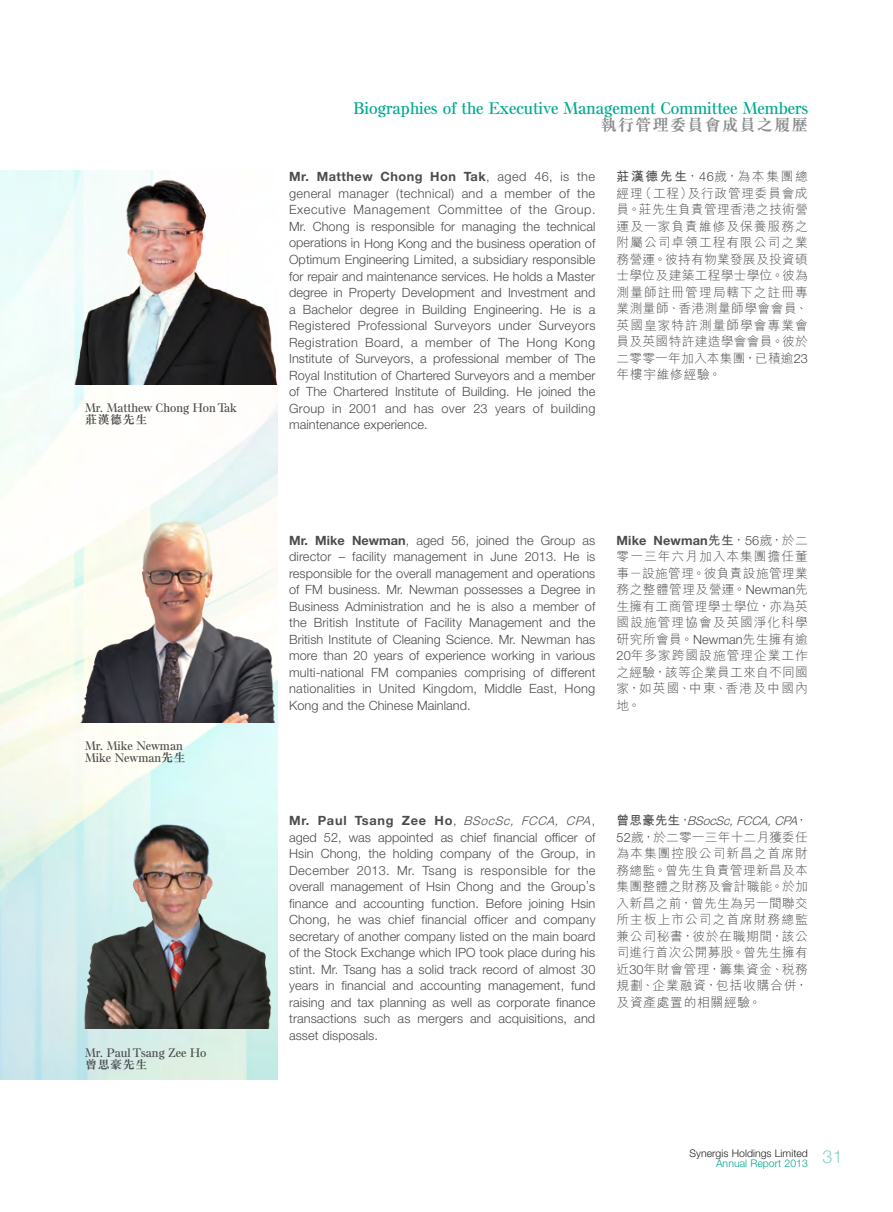
<style>
.page{position:relative;width:893px;height:1212px;background:#fff}
.page>*{position:absolute;margin:0;border:0;box-sizing:border-box;transform-origin:0 0}
.t1{font:300 18px "Helvetica Neue LT Std";color:#89d5c6}
.t2{font:600 16.5px "Else NPL Std";letter-spacing:.005em;color:#00a990}
.t3{font:700 16.5px "M Sung HK";letter-spacing:.055em;color:#8a8c8f}
.Body_Text{font:300 12.75px/16.5px "Helvetica Neue LT Std";letter-spacing:.005em;color:#4b4c4d;text-align:justify}
.C_Body_Text{font:300 12.75px/16.5px "M Hei HK";letter-spacing:.045em;color:#4b4c4d;text-align:justify}
.Body_Text-2{font:600 12px/12px "Else NPL Std";letter-spacing:.005em;color:#4b4c4d}
.C_Body_Text-2{font:italic 300 12px "Helvetica Neue LT Std";color:#4b4c4d}
.Body_Text-3{font:700 12px "M Sung HK";letter-spacing:.055em;color:#4b4c4d}
.t4{font:300 10.5px/10.5px "Helvetica Neue LT Std";letter-spacing:.005em;color:#231f20;text-align:right}
.s1{font-family:"M Sung HK";font-weight:700}
.s2{font-weight:700}
.s3{font-family:"Helvetica Neue LT Std"}
.s4{font-family:"Helvetica Neue LT Std";font-weight:700}
.s5{font-style:italic;font-size:12px}
.s6{font-family:"M Hei HK";font-weight:700;font-style:normal;font-size:12.75px}
.s7{font-family:"M Hei HK";font-style:normal;font-size:12.75px}
.s8{color:#00a990}
</style>
<div class="page">
<img style="left:0;top:170px;width:278px;height:909px">
<img style="left:72px;top:175px;width:206px;height:209px">
<img style="left:68px;top:518px;width:210px;height:205px">
<img style="left:79px;top:818px;width:195px;height:211px">
<p class="Body_Text-2" style="left:85px;top:401px;width:153px">Mr. Matthew Chong Hon Tak</p>
<p class="Body_Text-3" style="left:85px;top:413px;width:64px">莊漢德先生</p>
<p class="Body_Text-2" style="left:85px;top:740px;width:102px">Mr. Mike Newman<br>Mike Newman<span class="s1">先生</span></p>
<p class="Body_Text-2" style="left:85px;top:1046px;width:123px">Mr. Paul Tsang Zee Ho</p>
<p class="Body_Text-3" style="left:85px;top:1058px;width:64px">曾思豪先生</p>
<p class="t2" style="left:353px;top:98px;width:456px">Biographies of the Executive Management Committee Members</p>
<p class="t3" style="left:600px;top:116px;width:209px">執行管理委員會成員之履歷</p>
<p class="Body_Text" style="left:289px;top:168px;width:308px"><span class="s2">Mr. Matthew Chong Hon Tak</span>, aged 46, is the general manager (technical) and a member of the Executive Management Committee of the Group.<br>Mr. Chong is responsible for managing the technical operations in Hong Kong and the business operation of Optimum Engineering Limited, a subsidiary responsible for repair and maintenance services. He holds a Master degree in Property Development and Investment and a Bachelor degree in Building Engineering. He is a Registered Professional Surveyors under Surveyors Registration Board, a member of The Hong Kong Institute of Surveyors, a professional member of The Royal Institution of Chartered Surveyors and a member of The Chartered Institute of Building. He joined the Group in 2001 and has over 23 years of building maintenance experience.</p>
<p class="C_Body_Text" style="left:617px;top:168px;width:193px"><span class="s2">莊漢德先生</span>，<span class="s3">46</span>歲，為本集團總經理（工程）及行政管理委員會成員。莊先生負責管理香港之技術營運及一家負責維修及保養服務之附屬公司卓領工程有限公司之業務營運。彼持有物業發展及投資碩士學位及建築工程學士學位。彼為測量師註冊管理局轄下之註冊專業測量師、香港測量師學會會員、英國皇家特許測量師學會專業會員及英國特許建造學會會員。彼於二零零一年加入本集團，已積逾<span class="s3">23</span>年樓宇維修經驗。</p>
<p class="Body_Text" style="left:289px;top:531px;width:308px"><span class="s2">Mr. Mike Newman</span>, aged 56, joined the Group as director – facility management in June 2013. He is responsible for the overall management and operations of FM business. Mr. Newman possesses a Degree in Business Administration and he is also a member of the British Institute of Facility Management and the British Institute of Cleaning Science. Mr. Newman has more than 20 years of experience working in various multi-national FM companies comprising of different nationalities in United Kingdom, Middle East, Hong Kong and the Chinese Mainland.</p>
<p class="C_Body_Text" style="left:617px;top:531px;width:193px"><span class="s4">Mike Newman</span><span class="s2">先生</span>，<span class="s3">56</span>歲，於二零一三年六月加入本集團擔任董事－設施管理。彼負責設施管理業務之整體管理及營運。<span class="s3">Newman</span>先生擁有工商管理學士學位，亦為英國設施管理協會及英國淨化科學研究所會員。<span class="s3">Newman</span>先生擁有逾<span class="s3">20</span>年多家跨國設施管理企業工作之經驗，該等企業員工來自不同國家，如英國、中東、香港及中國內地。</p>
<p class="Body_Text" style="left:289px;top:812px;width:308px"><span class="s2">M r. P a u l Ts a n g Z e e H o</span> , <span class="s5">BSocSc, FCCA, CPA</span>, aged 52, was appointed as chief financial officer of Hsin Chong, the holding company of the Group, in December 2013. Mr. Tsang is responsible for the overall management of Hsin Chong and the Group’s finance and accounting function. Before joining Hsin Chong, he was chief financial officer and company secretary of another company listed on the main board of the Stock Exchange which IPO took place during his stint. Mr. Tsang has a solid track record of almost 30 years in financial and accounting management, fund raising and tax planning as well as corporate finance transactions such as mergers and acquisitions, and asset disposals.</p>
<p class="C_Body_Text-2" style="left:617px;top:813px;width:193px"><span class="s6">曾思豪先生</span><span class="s7">，</span>BSocSc,FCCA,CPA<span class="s7">，</span></p>
<p class="C_Body_Text" style="left:617px;top:828px;width:193px"><span class="s3">52</span>歲，於二零一三年十二月獲委任為本集團控股公司新昌之首席財務總監。曾先生負責管理新昌及本集團整體之財務及會計職能。於加入新昌之前，曾先生為另一間聯交所主板上市公司之首席財務總監兼公司秘書，彼於在職期間，該公司進行首次公開募股。曾先生擁有近<span class="s3">30</span>年財會管理，籌集資金、稅務規劃、企業融資，包括收購合併，及資產處置的相關經驗。</p>
<p class="t4" style="left:690px;top:1147px;width:120px">Synergis Holdings Limited<br><span class="s8">Annual Report 2013</span></p>
<p class="t1" style="left:822px;top:1145px;width:22px">31</p>
</div>
